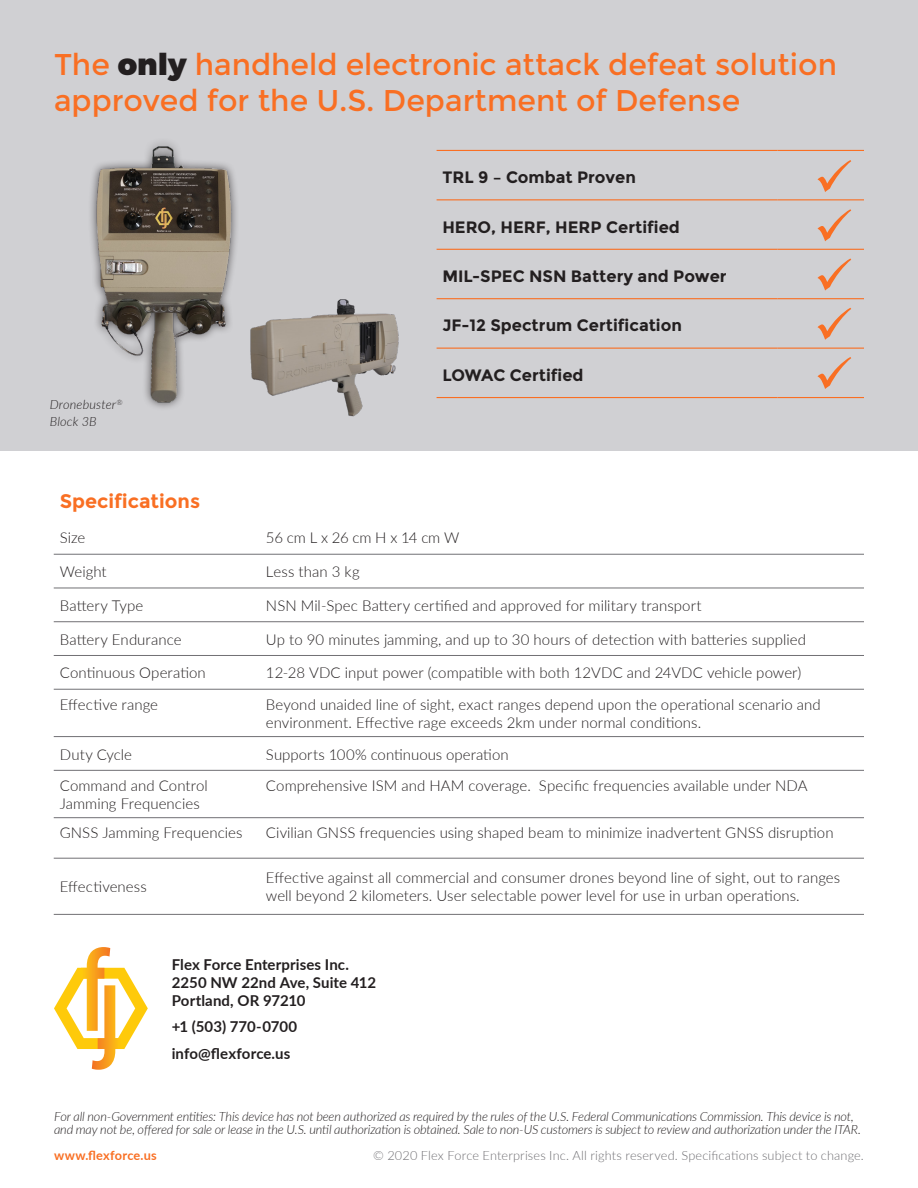
<style>
.page{position:relative;width:918px;height:1188px;background:#fff}
.page>*{position:absolute;margin:0;border:0;box-sizing:border-box;transform-origin:0 0}
.t1{font:30px/36px "Montserrat";color:#f96f23}
.Subhead{font:700 19.5px "Montserrat";color:#f96f23}
.t2{font:700 16.5px "Montserrat";color:#231f20}
.Body{font:300 15px/18px "Lato";letter-spacing:.005em;color:#231f20}
.Body-2{font:700 15px/18px "Lato";letter-spacing:.005em;color:#231f20}
.t3{font:italic 300 12.75px/13.5px "Lato";letter-spacing:-.01em;color:#231f20}
.t4{font:300 12.75px "Lato";letter-spacing:.01em;color:#717074}
.t5{font:700 12.75px "Lato";letter-spacing:.015em;color:#f96f23}
.t6{font:italic 300 12.75px "Lato";letter-spacing:.015em;color:#231f20}
.s1{font-weight:900;color:#231f20}
</style>
<div class="page">
<div style="left:0;top:0;width:918px;height:451px;background:#d0d0d3"></div>
<hr style="left:54px;top:554px;width:206px;height:1px;background:#717074">
<hr style="left:260px;top:554px;width:604px;height:1px;background:#717074">
<hr style="left:54px;top:588px;width:206px;height:1px;background:#717074">
<hr style="left:260px;top:588px;width:604px;height:1px;background:#717074">
<hr style="left:54px;top:621px;width:206px;height:1px;background:#717074">
<hr style="left:260px;top:621px;width:604px;height:1px;background:#717074">
<hr style="left:54px;top:655px;width:206px;height:1px;background:#717074">
<hr style="left:260px;top:655px;width:604px;height:1px;background:#717074">
<hr style="left:54px;top:689px;width:206px;height:1px;background:#717074">
<hr style="left:260px;top:689px;width:604px;height:1px;background:#717074">
<hr style="left:54px;top:736px;width:206px;height:1px;background:#717074">
<hr style="left:260px;top:736px;width:604px;height:1px;background:#717074">
<hr style="left:54px;top:770px;width:206px;height:1px;background:#717074">
<hr style="left:260px;top:770px;width:604px;height:1px;background:#717074">
<hr style="left:54px;top:817px;width:206px;height:1px;background:#717074">
<hr style="left:260px;top:817px;width:604px;height:1px;background:#717074">
<hr style="left:54px;top:858px;width:206px;height:1px;background:#717074">
<hr style="left:260px;top:858px;width:604px;height:1px;background:#717074">
<hr style="left:54px;top:914px;width:206px;height:1px;background:#717074">
<hr style="left:260px;top:914px;width:604px;height:1px;background:#717074">
<hr style="left:437px;top:150px;width:341px;height:1px;background:#f96f23">
<hr style="left:778px;top:150px;width:86px;height:1px;background:#f96f23">
<hr style="left:437px;top:199px;width:341px;height:1px;background:#f96f23">
<hr style="left:778px;top:199px;width:86px;height:1px;background:#f96f23">
<hr style="left:437px;top:249px;width:341px;height:1px;background:#f96f23">
<hr style="left:778px;top:249px;width:86px;height:1px;background:#f96f23">
<hr style="left:437px;top:298px;width:341px;height:1px;background:#f96f23">
<hr style="left:778px;top:298px;width:86px;height:1px;background:#f96f23">
<hr style="left:437px;top:348px;width:341px;height:1px;background:#f96f23">
<hr style="left:778px;top:348px;width:86px;height:1px;background:#f96f23">
<hr style="left:437px;top:397px;width:341px;height:1px;background:#f96f23">
<hr style="left:778px;top:397px;width:86px;height:1px;background:#f96f23">
<svg style="left:817px;top:160px;width:34px;height:32px"></svg>
<svg style="left:817px;top:357px;width:34px;height:32px"></svg>
<svg style="left:817px;top:209px;width:34px;height:32px"></svg>
<svg style="left:817px;top:258px;width:34px;height:33px"></svg>
<svg style="left:817px;top:308px;width:34px;height:32px"></svg>
<img style="left:92px;top:143px;width:143px;height:262px">
<img style="left:250px;top:299px;width:149px;height:118px">
<svg style="left:54px;top:947px;width:94px;height:123px"></svg>
<p class="t1" style="left:54px;top:47px;width:785px">The <span class="s1">only</span> handheld electronic attack defeat solution approved for the U.S. Department of Defense</p>
<p class="t6" style="left:50px;top:396px;width:74px">Dronebuster<sup>®</sup></p>
<p class="t3" style="left:50px;top:414px;width:48px">Block 3B</p>
<p class="t2" style="left:442px;top:167px;width:195px">TRL 9 – Combat Proven</p>
<p class="t2" style="left:442px;top:217px;width:239px">HERO, HERF, HERP Certified</p>
<p class="t2" style="left:442px;top:266px;width:286px">MIL-SPEC NSN Battery and Power</p>
<p class="t2" style="left:442px;top:316px;width:241px">JF-12 Spectrum Certification</p>
<p class="t2" style="left:442px;top:365px;width:143px">LOWAC Certified</p>
<p class="Subhead" style="left:60px;top:489px;width:142px">Specifications</p>
<p class="Body" style="left:60px;top:528px;width:27px">Size</p>
<p class="Body" style="left:266px;top:528px;width:195px">56 cm L x 26 cm H x 14 cm W</p>
<p class="Body" style="left:60px;top:562px;width:49px">Weight</p>
<p class="Body" style="left:266px;top:562px;width:95px">Less than 3 kg</p>
<p class="Body" style="left:60px;top:596px;width:85px">Battery Type</p>
<p class="Body" style="left:266px;top:596px;width:437px">NSN Mil-Spec Battery certified and approved for military transport</p>
<p class="Body" style="left:60px;top:630px;width:123px">Battery Endurance</p>
<p class="Body" style="left:266px;top:630px;width:541px">Up to 90 minutes jamming, and up to 30 hours of detection with batteries supplied</p>
<p class="Body" style="left:60px;top:663px;width:148px">Continuous Operation</p>
<p class="Body" style="left:266px;top:663px;width:537px">12-28 VDC input power (compatible with both 12VDC and 24VDC vehicle power)</p>
<p class="Body" style="left:60px;top:695px;width:100px">Effective range</p>
<p class="Body" style="left:266px;top:695px;width:556px">Beyond unaided line of sight, exact ranges depend upon the operational scenario and environment. Effective rage exceeds 2km under normal conditions.</p>
<p class="Body" style="left:60px;top:745px;width:74px">Duty Cycle</p>
<p class="Body" style="left:266px;top:745px;width:244px">Supports 100% continuous operation</p>
<p class="Body" style="left:60px;top:776px;width:150px">Command and Control<br>Jamming Frequencies</p>
<p class="Body" style="left:266px;top:776px;width:543px">Comprehensive ISM and HAM coverage. Specific frequencies available under NDA</p>
<p class="Body" style="left:60px;top:823px;width:184px">GNSS Jamming Frequencies</p>
<p class="Body" style="left:266px;top:823px;width:569px">Civilian GNSS frequencies using shaped beam to minimize inadvertent GNSS disruption</p>
<p class="Body" style="left:60px;top:877px;width:89px">Effectiveness</p>
<p class="Body" style="left:266px;top:868px;width:576px">Effective against all commercial and consumer drones beyond line of sight, out to ranges well beyond 2 kilometers. User selectable power level for use in urban operations.</p>
<p class="Body-2" style="left:172px;top:955px;width:206px">Flex Force Enterprises Inc.<br>2250 NW 22nd Ave, Suite 412<br>Portland, OR 97210</p>
<p class="Body-2" style="left:172px;top:1017px;width:127px">+1 (503) 770-0700</p>
<p class="Body-2" style="left:172px;top:1044px;width:120px">info@flexforce.us</p>
<p class="t3" style="left:54px;top:1109px;width:809px">For all non-Government entities: This device has not been authorized as required by the rules of the U.S. Federal Communications Commission. This device is not, and may not be, offered for sale or lease in the U.S. until authorization is obtained. Sale to non-US customers is subject to review and authorization under the ITAR.</p>
<p class="t5" style="left:54px;top:1146px;width:104px">www.flexforce.us</p>
<p class="t4" style="left:373px;top:1147px;width:492px">© 2020 Flex Force Enterprises Inc. All rights reserved. Specifications subject to change.</p>
</div>
